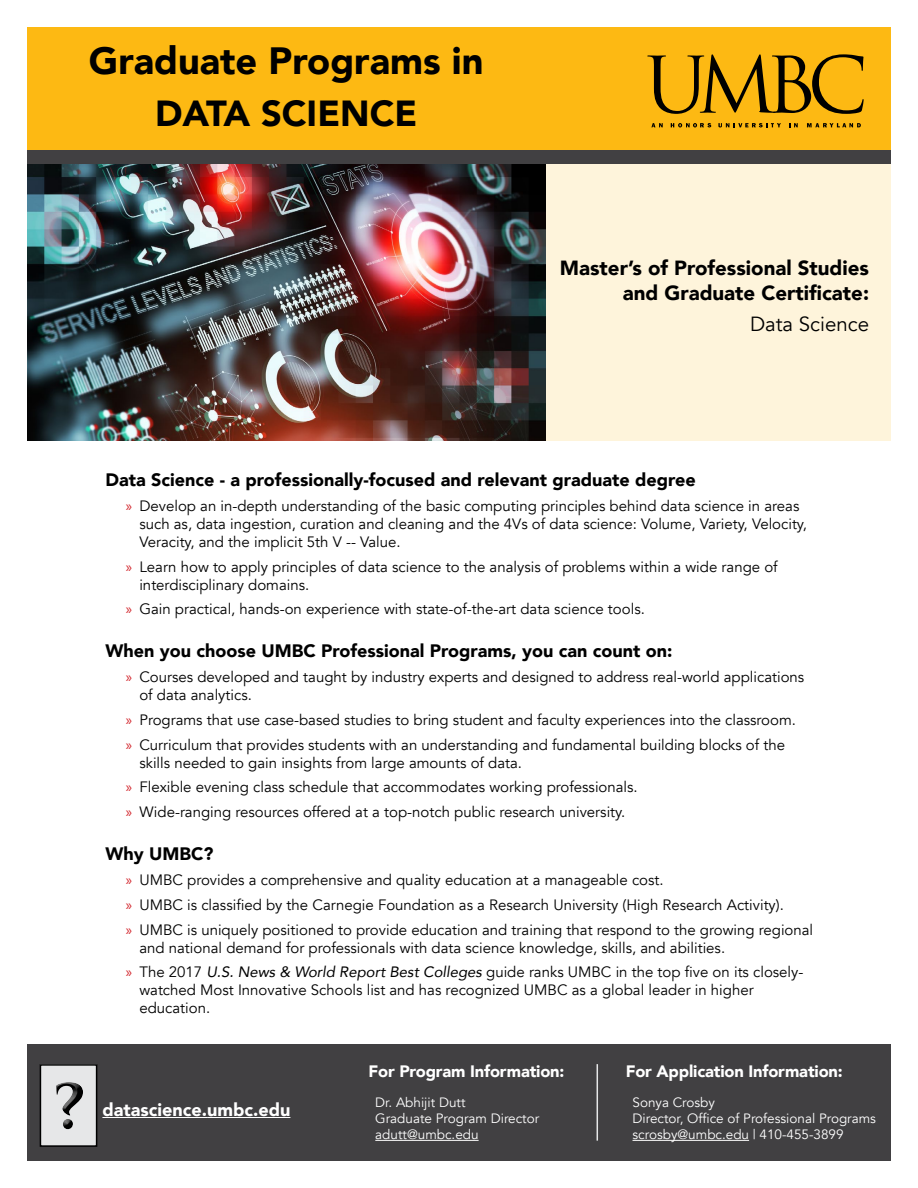
<style>
.page{position:relative;width:918px;height:1188px;background:#fff}
.page>*{position:absolute;margin:0;border:0;box-sizing:border-box;transform-origin:0 0}
.t1{font:700 60px "Trajan Pro 3";color:#000}
.t2{font:900 37.95px "Avenir";color:#000}
.t3{font:900 36.15px "Avenir";color:#000}
.t4{font:900 20.4px/24.6px "Avenir";color:#000;text-align:right}
.t5{font:20.4px "Avenir";color:#000}
.t6{font:900 18px "Avenir";color:#000}
.t7{font:900 18px "Avenir";color:#fff}
.t8{font:900 16.5px "Avenir";letter-spacing:-.01em;color:#fff}
.t9{font:15px/24.8px "Avenir";color:#000}
.t10{font:13.5px/16.2px "Avenir";color:#fff}
.s1{font-family:"Myriad Pro";color:#d2232a}
.s2{font-style:italic}
</style>
<div class="page">
<div style="left:27px;top:27px;width:864px;height:130px;background:#fdb913"></div>
<div style="left:542px;top:161px;width:349px;height:280px;background:linear-gradient(to right,#fef4db,#fef4db)"></div>
<div style="left:28px;top:1044px;width:863px;height:117px;background:#414042"></div>
<svg style="left:647px;top:54px;width:217px;height:60px"></svg>
<svg style="left:651px;top:123px;width:12px;height:4px"></svg>
<svg style="left:671px;top:123px;width:40px;height:4px"></svg>
<svg style="left:718px;top:123px;width:63px;height:4px"></svg>
<svg style="left:789px;top:123px;width:9px;height:4px"></svg>
<svg style="left:807px;top:123px;width:54px;height:4px"></svg>
<img style="left:27px;top:164px;width:518px;height:277px">
<div style="left:27px;top:151px;width:864px;height:13px;background:#414042"></div>
<hr style="left:375px;top:1140px;width:104px;height:1px;background:#fff">
<hr style="left:633px;top:1140px;width:116px;height:1px;background:#fff">
<hr style="left:597px;top:1064px;width:1px;height:77px;background:#e6e7e8">
<div style="left:40px;top:1065px;width:57px;height:81px;background:#e6e7e8"></div>
<div style="left:40px;top:1064px;width:57px;height:83px;border:2px solid #000"></div>
<div style="left:44px;top:1070px;width:51px;height:62px;background:#e6e7e8"></div>
<div style="left:44px;top:1078px;width:51px;height:63px;background:#000;opacity:.75"></div>
<hr style="left:102px;top:1117px;width:105px;height:1px;background:#fff">
<hr style="left:207px;top:1117px;width:83px;height:1px;background:#fff">
<h2 class="t2" style="left:89px;top:28px;width:396px">Graduate Programs in</h2>
<h3 class="t3" style="left:155px;top:82px;width:264px">DATA SCIENCE</h3>
<h3 class="t4" style="left:560px;top:256px;width:311px">Master’s of Professional Studies and Graduate Certificate:</h3>
<h3 class="t5" style="left:750px;top:312px;width:121px">Data Science</h3>
<p class="t6" style="left:106px;top:464px;width:592px">Data Science - a professionally-focused and relevant graduate degree</p>
<p class="t9" style="left:139px;top:497px;width:669px;line-height:18px;text-indent:-14px"><span class="s1">»</span> Develop an in-depth understanding of the basic computing principles behind data science in areas such as, data ingestion, curation and cleaning and the 4Vs of data science: Volume, Variety, Velocity,<br>Veracity, and the implicit 5th V -- Value.</p>
<p class="t9" style="left:139px;top:558px;width:640px;line-height:18px;text-indent:-14px"><span class="s1">»</span> Learn how to apply principles of data science to the analysis of problems within a wide range of interdisciplinary domains.</p>
<p class="t9" style="left:126px;top:597px;width:520px"><span class="s1">»</span> Gain practical, hands-on experience with state-of-the-art data science tools.</p>
<p class="t6" style="left:106px;top:636px;width:568px">When you choose UMBC Professional Programs, you can count on:</p>
<p class="t9" style="left:139px;top:668px;width:666px;line-height:18px;text-indent:-14px"><span class="s1">»</span> Courses developed and taught by industry experts and designed to address real-world applications of data analytics.</p>
<p class="t9" style="left:126px;top:708px;width:672px"><span class="s1">»</span> Programs that use case-based studies to bring student and faculty experiences into the classroom. <span class="s1">»</span> Curriculum that provides students with an understanding and fundamental building blocks of the</p>
<p class="t9" style="left:126px;top:750px;width:513px;text-indent:14px">skills needed to gain insights from large amounts of data.<br><span class="s1">»</span> Flexible evening class schedule that accommodates working professionals. <span class="s1">»</span> Wide-ranging resources offered at a top-notch public research university.</p>
<p class="t6" style="left:106px;top:839px;width:109px">Why UMBC?</p>
<p class="t9" style="left:126px;top:868px;width:689px"><span class="s1">»</span> UMBC provides a comprehensive and quality education at a manageable cost.<br><span class="s1">»</span> UMBC is classified by the Carnegie Foundation as a Research University (High Research Activity).<br><span class="s1">»</span> UMBC is uniquely positioned to provide education and training that respond to the growing regional</p>
<p class="t9" style="left:126px;top:935px;width:679px;text-indent:14px">and national demand for professionals with data science knowledge, skills, and abilities.<br><span class="s1">»</span> The 2017 <span class="s2">U.S. News &amp; World Report Best Colleges</span> guide ranks UMBC in the top five on its closely-</p>
<p class="t9" style="left:139px;top:982px;width:616px;line-height:18px">watched Most Innovative Schools list and has recognized UMBC as a global leader in higher education.</p>
<h1 class="t1" style="left:49px;top:1062px;width:39px">?</h1>
<p class="t7" style="left:102px;top:1094px;width:190px">datascience.umbc.edu</p>
<p class="t8" style="left:369px;top:1057px;width:197px">For Program Information:</p>
<p class="t10" style="left:375px;top:1094px;width:165px">Dr. Abhijit Dutt<br>Graduate Program Director adutt@umbc.edu</p>
<p class="t8" style="left:626px;top:1057px;width:219px">For Application Information:</p>
<p class="t10" style="left:633px;top:1094px;width:245px">Sonya Crosby<br>Director, Office of Professional Programs</p>
<p class="t10" style="left:633px;top:1127px;width:213px">scrosby@umbc.edu | 410-455-3899</p>
</div>
